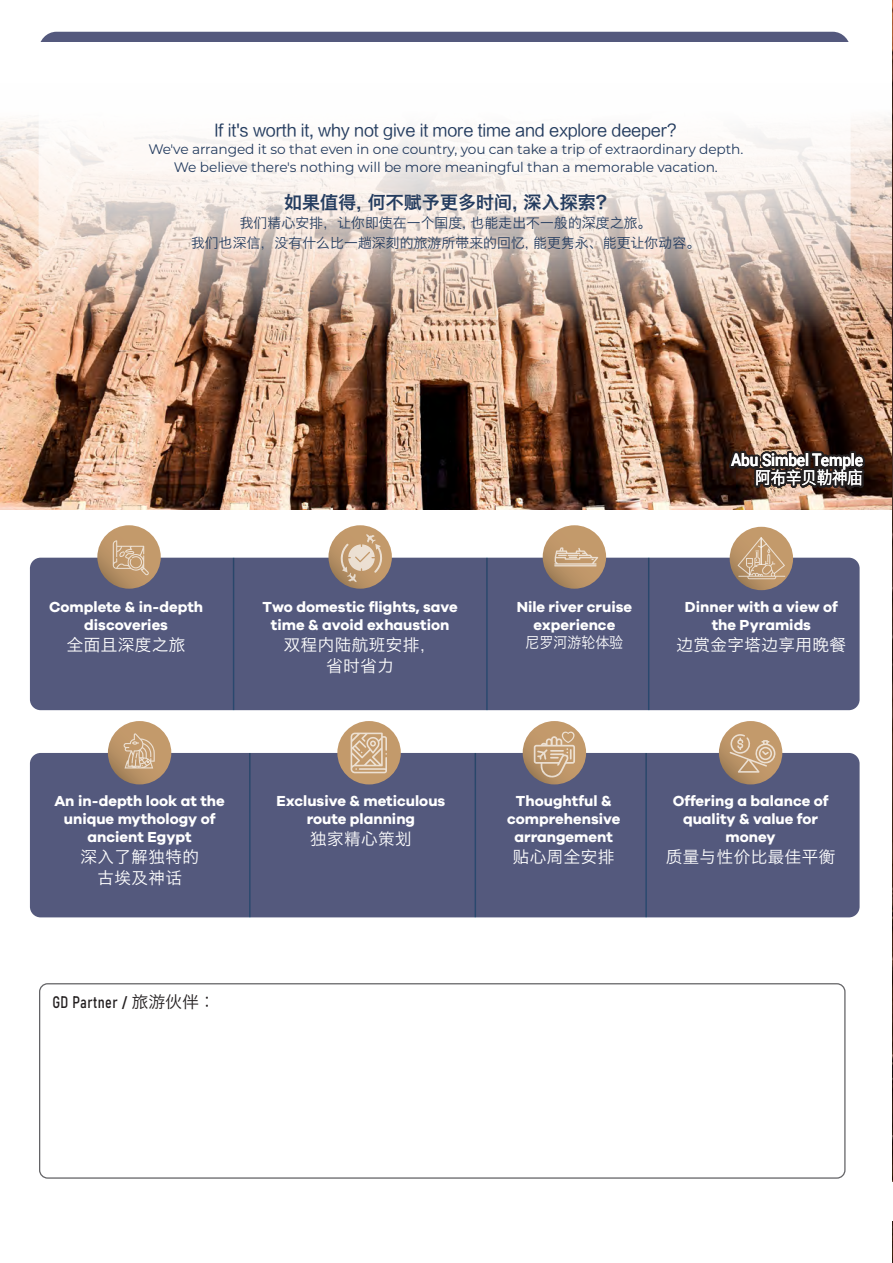
<style>
.page{position:relative;width:893px;height:1263px;background:#fff}
.page>*{position:absolute;margin:0;border:0;box-sizing:border-box;transform-origin:0 0}
.t1{font:17.85px "Hiragino Sans GB W6";letter-spacing:.01em;color:#243c5f}
.t2{font:500 17.25px "Roboto";letter-spacing:-.01em;color:#fff;scale:.9 1}
.t3{font:17.25px "Hiragino Sans GB W3";letter-spacing:-.01em;color:#fff;scale:.9 1}
.t4{font:16.5px/21px "Hiragino Sans GB W3";letter-spacing:.03em;color:#fff;text-align:center}
.t5{font:16.5px "FZLTZHUNHK GBK1 0";letter-spacing:-.01em;color:#243c5f}
.t6{font:16.5px "Bahnschrift";letter-spacing:.025em;color:#231f20;scale:.88 1}
.t7{font:700 15px/18px "Galano Grotesque DEMO";color:#fff;text-align:center}
.t8{font:15px "Hiragino Sans GB W3";color:#fff;scale:.93 1}
.t9{font:13.8px/17.9px "Montserrat";letter-spacing:-.01em;color:#243c5f;text-align:center}
.t10{font:13.8px/19.4px "Hiragino Sans GB W3";letter-spacing:.01em;color:#243c5f;text-align:center}
.s1{font-family:"Roboto";font-weight:700}
.s2{font-family:"Hiragino Sans GB W3"}
.s3{font-family:"Koz Go Pr 6 N"}
</style>
<div class="page">
<img style="left:0;top:31px;width:892px;height:547px">
<img style="left:892px;top:607px;width:1px;height:656px">
<svg style="left:892px;top:0;width:1px;height:607px"></svg>
<svg style="left:39px;top:41px;width:812px;height:304px"></svg>
<div style="left:39px;top:32px;width:812px;height:9px;background:#54597d"></div>
<div style="left:30px;top:753px;width:830px;height:164px;background:#54597d;border-radius:11px"></div>
<div style="left:39px;top:983px;width:806px;height:196px;border:1px solid #636366;border-radius:8px"></div>
<div style="left:38px;top:1185px;width:46px;height:46px;border:3px solid #fff;border-radius:50%"></div>
<div style="left:39px;top:1186px;width:44px;height:45px;border:1px solid #fff;border-radius:50%"></div>
<hr style="left:249px;top:753px;width:2px;height:164px;background:#fff">
<hr style="left:475px;top:753px;width:1px;height:164px;background:#fff">
<hr style="left:645px;top:753px;width:2px;height:164px;background:#fff">
<hr style="left:892px;top:1182px;width:1px;height:38px;background:#fff">
<div style="left:30px;top:558px;width:830px;height:152px;background:#54597d;border-radius:11px"></div>
<hr style="left:233px;top:558px;width:1px;height:152px;background:#fff">
<hr style="left:648px;top:558px;width:1px;height:152px;background:#fff">
<hr style="left:486px;top:558px;width:2px;height:152px;background:#fff">
<img style="left:725px;top:117px;width:143px;height:377px">
<svg style="left:300px;top:60px;width:19px;height:22px"></svg>
<svg style="left:543px;top:525px;width:63px;height:64px;background:#bb9569"></svg>
<svg style="left:554px;top:547px;width:44px;height:19px"></svg>
<svg style="left:108px;top:721px;width:63px;height:63px;background:#bc9568"></svg>
<svg style="left:124px;top:733px;width:31px;height:35px"></svg>
<svg style="left:97px;top:525px;width:64px;height:64px;background:#ba946b"></svg>
<svg style="left:113px;top:540px;width:36px;height:35px"></svg>
<svg style="left:328px;top:525px;width:64px;height:64px"></svg>
<svg style="left:341px;top:534px;width:41px;height:48px;background:#ceb08e"></svg>
<svg style="left:730px;top:527px;width:63px;height:63px"></svg>
<svg style="left:738px;top:537px;width:47px;height:42px;background:#c8a57f"></svg>
<div style="left:337px;top:721px;width:64px;height:63px;background:#c39a6b;border-radius:50%"></div>
<svg style="left:351px;top:733px;width:36px;height:40px"></svg>
<svg style="left:523px;top:721px;width:63px;height:63px"></svg>
<svg style="left:534px;top:732px;width:41px;height:45px;background:#caaa85"></svg>
<svg style="left:719px;top:721px;width:63px;height:63px"></svg>
<svg style="left:730px;top:734px;width:45px;height:39px;background:#caa882"></svg>
<p class="t5" style="left:214px;top:121px;width:464px">If it's worth it, why not give it more time and explore deeper?</p>
<p class="t9" style="left:148px;top:140px;width:596px">We've arranged it so that even in one country, you can take a trip of extraordinary depth.<br>We believe there's nothing will be more meaningful than a memorable vacation.</p>
<p class="t1" style="left:284px;top:191px;width:324px">如果值得, 何不赋予更多时间, 深入探索?</p>
<p class="t10" style="left:191px;top:213px;width:511px">我们精心安排，让你即使在一个国度, 也能走出不一般的深度之旅。<br>我们也深信，没有什么比一趟深刻的旅游所带来的回忆, 能更隽永、能更让你动容。</p>
<p class="t7" style="left:49px;top:598px;width:156px">Complete &amp; in-depth discoveries</p>
<p class="t4" style="left:67px;top:634px;width:120px">全面且深度之旅</p>
<p class="t7" style="left:262px;top:598px;width:197px">Two domestic flights, save time &amp; avoid exhaustion</p>
<p class="t4" style="left:284px;top:634px;width:154px">双程内陆航班安排，省时省力</p>
<p class="t7" style="left:54px;top:793px;width:172px">An in-depth look at the unique mythology of ancient Egypt</p>
<p class="t4" style="left:80px;top:846px;width:120px">深入了解独特的古埃及神话</p>
<p class="t6" style="left:52px;top:989px;width:185px">GD Partner <span class="s1">/</span> <span class="s2">旅游伙伴</span><span class="s3">：</span></p>
<p class="t7" style="left:276px;top:793px;width:170px">Exclusive &amp; meticulous route planning</p>
<p class="t4" style="left:310px;top:828px;width:103px">独家精心策划</p>
<p class="t2" style="left:731px;top:448px;width:148px">Abu Simbel Temple</p>
<p class="t3" style="left:755px;top:467px;width:121px">阿布辛贝勒神庙</p>
<p class="t7" style="left:517px;top:598px;width:117px">Nile river cruise experience</p>
<p class="t8" style="left:526px;top:633px;width:107px">尼罗河游轮体验</p>
<p class="t7" style="left:685px;top:598px;width:154px">Dinner with a view of the Pyramids</p>
<p class="t4" style="left:677px;top:634px;width:171px">边赏金字塔边享用晚餐</p>
<p class="t7" style="left:507px;top:793px;width:115px">Thoughtful &amp; comprehensive arrangement</p>
<p class="t4" style="left:513px;top:846px;width:103px">贴心周全安排</p>
<p class="t7" style="left:673px;top:793px;width:157px">Offering a balance of quality &amp; value for money</p>
<p class="t4" style="left:666px;top:846px;width:171px">质量与性价比最佳平衡</p>
</div>
